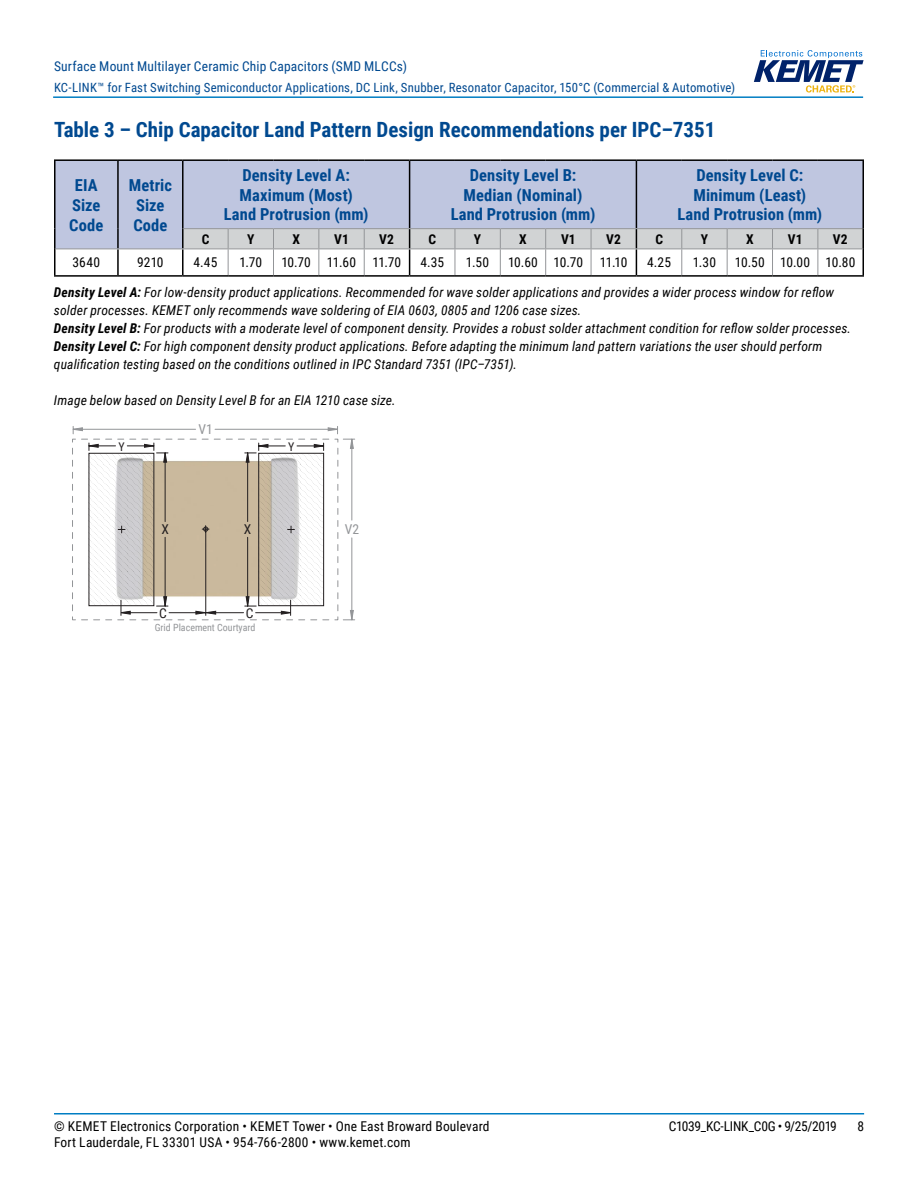
<style>
.page{position:relative;width:918px;height:1188px;background:#fff}
.page>*{position:absolute;margin:0;border:0;box-sizing:border-box;transform-origin:0 0}
.t1{font:700 21px "Roboto Condensed";color:#004990}
.t2{font:700 16.5px/19.8px "Roboto Condensed";letter-spacing:.005em;color:#004990;text-align:center}
.t3{font:italic 13.5px/18px "Roboto Condensed";letter-spacing:.01em;color:#000}
.t4{font:13.5px "Roboto Condensed";letter-spacing:.015em;color:#000}
.t5{font:13.5px "Roboto Condensed";letter-spacing:.015em;color:#004990}
.t6{font:13.5px "Roboto Condensed";letter-spacing:-.025em;color:#000}
.t7{font:700 13.5px "Roboto Condensed";letter-spacing:.01em;color:#000}
.t8{font:13.5px "Roboto Condensed";letter-spacing:-.01em;color:#000}
.t9{font:13.5px "Roboto Condensed";letter-spacing:-.03em;color:#000}
.t10{font:13.5px "Roboto Condensed";color:#231f20}
.t11{font:13.5px "Roboto Condensed";color:#939598}
.t12{font:12.75px "Roboto Condensed";letter-spacing:.015em;color:#004990}
.t13{font:12px "Roboto Condensed";color:#231f20}
.t14{font:9.9px "Roboto Condensed";color:#939598}
.s1{font-style:normal}
.s2{font-weight:700}
</style>
<div class="page">
<hr style="left:54px;top:1113px;width:810px;height:2px;background:#007dc3">
<hr style="left:53px;top:96px;width:810px;height:2px;background:#007dc3">
<svg style="left:754px;top:50px;width:110px;height:43px"></svg>
<div style="left:56px;top:161px;width:806px;height:88px;background:#bfc6e0"></div>
<hr style="left:54px;top:249px;width:2px;height:26px;background:#000">
<hr style="left:862px;top:249px;width:2px;height:26px;background:#000">
<hr style="left:54px;top:275px;width:64px;height:2px;background:#000">
<hr style="left:183px;top:275px;width:45px;height:2px;background:#000">
<hr style="left:228px;top:275px;width:46px;height:2px;background:#000">
<hr style="left:274px;top:275px;width:45px;height:2px;background:#000">
<hr style="left:319px;top:275px;width:45px;height:2px;background:#000">
<hr style="left:364px;top:275px;width:46px;height:2px;background:#000">
<hr style="left:636px;top:275px;width:46px;height:2px;background:#000">
<hr style="left:682px;top:275px;width:45px;height:2px;background:#000">
<hr style="left:727px;top:275px;width:46px;height:2px;background:#000">
<hr style="left:773px;top:275px;width:45px;height:2px;background:#000">
<hr style="left:818px;top:275px;width:46px;height:2px;background:#000">
<hr style="left:117px;top:161px;width:2px;height:68px;background:#000">
<hr style="left:182px;top:161px;width:2px;height:68px;background:#000">
<hr style="left:117px;top:229px;width:2px;height:20px;background:#000">
<hr style="left:182px;top:229px;width:2px;height:20px;background:#000">
<hr style="left:117px;top:249px;width:2px;height:26px;background:#000">
<hr style="left:182px;top:249px;width:2px;height:26px;background:#000">
<hr style="left:118px;top:275px;width:65px;height:2px;background:#000">
<hr style="left:409px;top:161px;width:1px;height:67px;background:#000">
<hr style="left:636px;top:161px;width:1px;height:67px;background:#000">
<svg style="left:183px;top:229px;width:680px;height:47px"></svg>
<hr style="left:410px;top:275px;width:45px;height:2px;background:#000">
<hr style="left:455px;top:275px;width:45px;height:2px;background:#000">
<hr style="left:500px;top:275px;width:46px;height:2px;background:#000">
<hr style="left:546px;top:275px;width:45px;height:2px;background:#000">
<hr style="left:591px;top:275px;width:45px;height:2px;background:#000">
<hr style="left:184px;top:228px;width:44px;height:1px;background:#939598">
<hr style="left:228px;top:228px;width:46px;height:1px;background:#939598">
<hr style="left:274px;top:228px;width:45px;height:1px;background:#939598">
<hr style="left:319px;top:228px;width:45px;height:1px;background:#939598">
<hr style="left:364px;top:228px;width:46px;height:1px;background:#939598">
<hr style="left:410px;top:228px;width:45px;height:1px;background:#939598">
<hr style="left:455px;top:228px;width:45px;height:1px;background:#939598">
<hr style="left:500px;top:228px;width:46px;height:1px;background:#939598">
<hr style="left:546px;top:228px;width:45px;height:1px;background:#939598">
<hr style="left:591px;top:228px;width:45px;height:1px;background:#939598">
<hr style="left:636px;top:228px;width:46px;height:1px;background:#939598">
<hr style="left:682px;top:228px;width:45px;height:1px;background:#939598">
<hr style="left:727px;top:228px;width:46px;height:1px;background:#939598">
<hr style="left:773px;top:228px;width:45px;height:1px;background:#939598">
<hr style="left:818px;top:228px;width:45px;height:1px;background:#939598">
<hr style="left:54px;top:159px;width:64px;height:2px;background:#000">
<hr style="left:54px;top:161px;width:2px;height:68px;background:#000">
<hr style="left:118px;top:159px;width:65px;height:2px;background:#000">
<hr style="left:54px;top:229px;width:2px;height:20px;background:#000">
<hr style="left:183px;top:159px;width:45px;height:2px;background:#000">
<hr style="left:228px;top:159px;width:46px;height:2px;background:#000">
<hr style="left:274px;top:159px;width:45px;height:2px;background:#000">
<hr style="left:319px;top:159px;width:45px;height:2px;background:#000">
<hr style="left:364px;top:159px;width:46px;height:2px;background:#000">
<hr style="left:410px;top:159px;width:45px;height:2px;background:#000">
<hr style="left:455px;top:159px;width:45px;height:2px;background:#000">
<hr style="left:500px;top:159px;width:46px;height:2px;background:#000">
<hr style="left:546px;top:159px;width:45px;height:2px;background:#000">
<hr style="left:591px;top:159px;width:45px;height:2px;background:#000">
<hr style="left:636px;top:159px;width:46px;height:2px;background:#000">
<hr style="left:682px;top:159px;width:45px;height:2px;background:#000">
<hr style="left:727px;top:159px;width:46px;height:2px;background:#000">
<hr style="left:773px;top:159px;width:45px;height:2px;background:#000">
<hr style="left:818px;top:159px;width:46px;height:2px;background:#000">
<hr style="left:862px;top:161px;width:2px;height:68px;background:#000">
<hr style="left:862px;top:229px;width:2px;height:20px;background:#000">
<hr style="left:56px;top:249px;width:62px;height:1px;background:#939598">
<hr style="left:118px;top:249px;width:65px;height:1px;background:#939598">
<hr style="left:183px;top:249px;width:45px;height:1px;background:#939598">
<hr style="left:228px;top:249px;width:46px;height:1px;background:#939598">
<hr style="left:274px;top:249px;width:45px;height:1px;background:#939598">
<hr style="left:319px;top:249px;width:45px;height:1px;background:#939598">
<hr style="left:364px;top:249px;width:46px;height:1px;background:#939598">
<hr style="left:410px;top:249px;width:45px;height:1px;background:#939598">
<hr style="left:455px;top:249px;width:45px;height:1px;background:#939598">
<hr style="left:500px;top:249px;width:46px;height:1px;background:#939598">
<hr style="left:546px;top:249px;width:45px;height:1px;background:#939598">
<hr style="left:591px;top:249px;width:45px;height:1px;background:#939598">
<hr style="left:636px;top:249px;width:46px;height:1px;background:#939598">
<hr style="left:682px;top:249px;width:45px;height:1px;background:#939598">
<hr style="left:727px;top:249px;width:46px;height:1px;background:#939598">
<hr style="left:773px;top:249px;width:45px;height:1px;background:#939598">
<hr style="left:818px;top:249px;width:45px;height:1px;background:#939598">
<svg style="left:72px;top:426px;width:283px;height:195px"></svg>
<p class="t5" style="left:54px;top:57px;width:355px">Surface Mount Multilayer Ceramic Chip Capacitors (SMD MLCCs)</p>
<p class="t12" style="left:54px;top:78px;width:683px">KC-LINK™ for Fast Switching Semiconductor Applications, DC Link, Snubber, Resonator Capacitor, 150°C (Commercial &amp; Automotive)</p>
<h1 class="t1" style="left:54px;top:115px;width:663px">Table 3 – Chip Capacitor Land Pattern Design Recommendations per IPC–7351</h1>
<p class="t2" style="left:69px;top:175px;width:36px">EIA<br>Size<br>Code</p>
<p class="t2" style="left:129px;top:175px;width:45px;text-align:left">Metric<br>Size<br>Code</p>
<p class="t2" style="left:224px;top:164px;width:146px">Density Level A:<br>Maximum (Most)<br>Land Protrusion (mm)</p>
<p class="t2" style="left:451px;top:164px;width:146px">Density Level B:<br>Median (Nominal)<br>Land Protrusion (mm)</p>
<p class="t2" style="left:677px;top:164px;width:146px">Density Level C:<br>Minimum (Least)<br>Land Protrusion (mm)</p>
<p class="t7" style="left:202px;top:230px;width:9px">C</p>
<p class="t7" style="left:247px;top:230px;width:9px">Y</p>
<p class="t7" style="left:292px;top:230px;width:9px">X</p>
<p class="t7" style="left:334px;top:230px;width:16px">V1</p>
<p class="t7" style="left:379px;top:230px;width:16px">V2</p>
<p class="t7" style="left:429px;top:230px;width:9px">C</p>
<p class="t7" style="left:474px;top:230px;width:9px">Y</p>
<p class="t7" style="left:519px;top:230px;width:9px">X</p>
<p class="t7" style="left:561px;top:230px;width:16px">V1</p>
<p class="t7" style="left:606px;top:230px;width:16px">V2</p>
<p class="t7" style="left:655px;top:230px;width:9px">C</p>
<p class="t7" style="left:701px;top:230px;width:9px">Y</p>
<p class="t7" style="left:746px;top:230px;width:9px">X</p>
<p class="t7" style="left:788px;top:230px;width:16px">V1</p>
<p class="t7" style="left:833px;top:230px;width:16px">V2</p>
<p class="t4" style="left:73px;top:253px;width:29px">3640</p>
<p class="t4" style="left:137px;top:253px;width:28px">9210</p>
<p class="t4" style="left:193px;top:253px;width:25px">4.45</p>
<p class="t4" style="left:239px;top:253px;width:24px">1.70</p>
<p class="t8" style="left:281px;top:253px;width:121px">10.70 11.60 11.70</p>
<p class="t4" style="left:420px;top:253px;width:25px">4.35</p>
<p class="t4" style="left:466px;top:253px;width:25px">1.50</p>
<p class="t9" style="left:508px;top:253px;width:121px">10.60 10.70 11.10</p>
<p class="t4" style="left:647px;top:253px;width:25px">4.25</p>
<p class="t4" style="left:693px;top:253px;width:25px">1.30</p>
<p class="t3" style="left:54px;top:248px;width:803px;line-height:29.1px;text-indent:681px"><span class="s1">10.50 10.00 10.80<br></span><span class="s2">Density Level A:</span> For low-density product applications. Recommended for wave solder applications and provides a wider process window for reflow</p>
<p class="t3" style="left:54px;top:300px;width:799px">solder processes. KEMET only recommends wave soldering of EIA 0603, 0805 and 1206 case sizes.<br><span class="s2">Density Level B:</span> For products with a moderate level of component density. Provides a robust solder attachment condition for reflow solder processes.<br><span class="s2">Density Level C:</span> For high component density product applications. Before adapting the minimum land pattern variations the user should perform qualification testing based on the conditions outlined in IPC Standard 7351 (IPC–7351).</p>
<p class="t3" style="left:54px;top:390px;width:343px">Image below based on Density Level B for an EIA 1210 case size.</p>
<p class="t13" style="left:118px;top:439px;width:8px">Y</p>
<p class="t11" style="left:198px;top:420px;width:16px">V1</p>
<p class="t13" style="left:288px;top:439px;width:8px">Y</p>
<p class="t10" style="left:161px;top:520px;width:9px">X</p>
<p class="t10" style="left:244px;top:520px;width:9px">X</p>
<p class="t10" style="left:159px;top:604px;width:9px">C</p>
<p class="t10" style="left:246px;top:604px;width:9px">C</p>
<p class="t14" style="left:155px;top:621px;width:102px">Grid Placement Courtyard</p>
<p class="t11" style="left:345px;top:519px;width:16px">V2</p>
<p class="t4" style="left:54px;top:1116px;width:437px">© KEMET Electronics Corporation • KEMET Tower • One East Broward Boulevard</p>
<p class="t6" style="left:669px;top:1116px;width:170px">C1039_KC-LINK_C0G • 9/25/2019</p>
<p class="t4" style="left:857px;top:1116px;width:8px">8</p>
<p class="t4" style="left:54px;top:1133px;width:358px">Fort Lauderdale, FL 33301 USA • 954-766-2800 • www.kemet.com</p>
</div>
